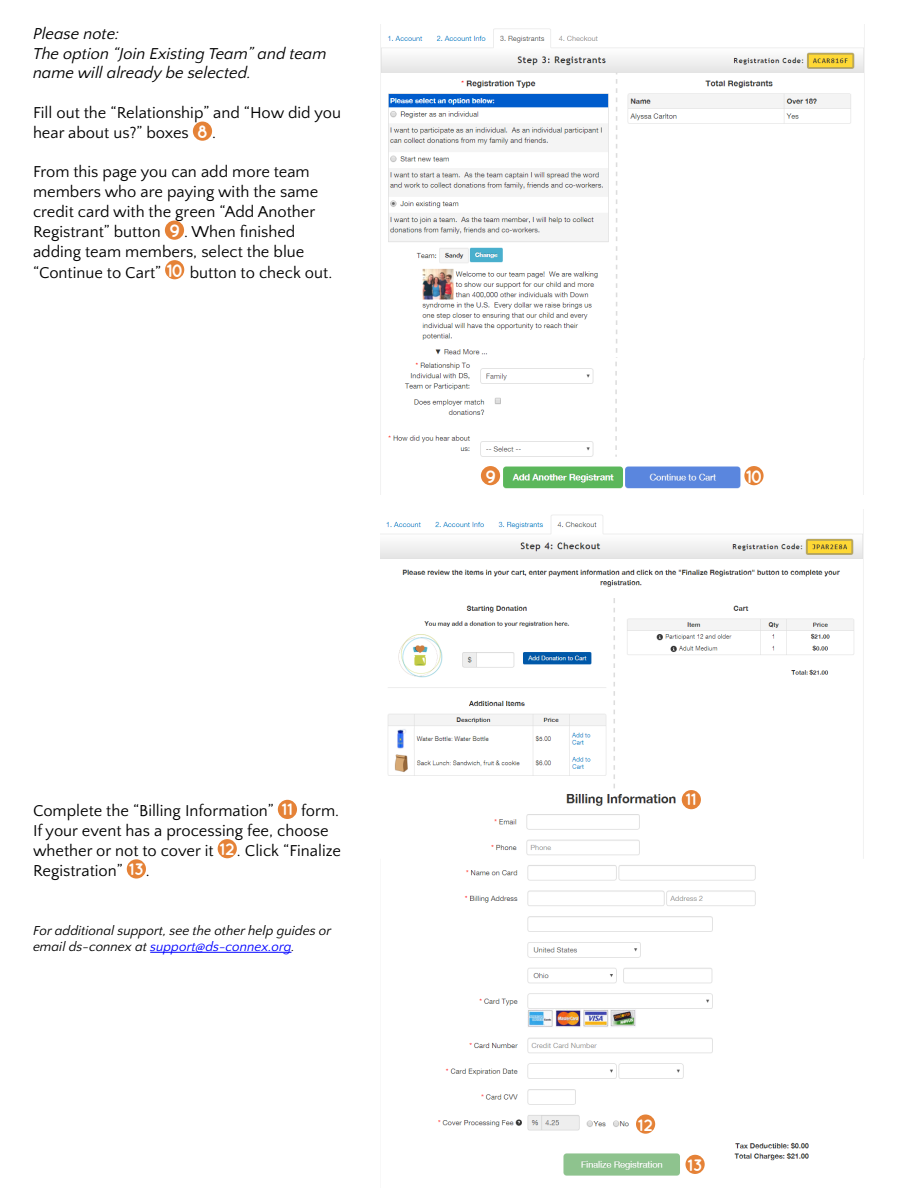
<style>
.page{position:relative;width:918px;height:1188px;background:#fff}
.page>*{position:absolute;margin:0;border:0;box-sizing:border-box;transform-origin:0 0}
.t1{font:700 18px "Quicksand";color:#fff}
.Quattrocento_12{font:16.5px/19.8px "Quattrocento Sans";color:#000}
.t2{font:italic 16.5px/19.8px "Quattrocento Sans";color:#000}
.t3{font:700 16.5px "Quicksand";color:#fff}
.Quattrocento_List{font:italic 13.5px/16.2px "Quattrocento Sans";color:#000}
.s1{font-family:"Quattrocento Sans";font-weight:400;font-size:16.5px;color:#000}
.s2{font-family:"Quicksand";font-weight:700;font-size:18px;color:#fff}
.s3{font-family:"Quicksand";font-weight:700;color:#fff}
.s4{color:#00f}
</style>
<div class="page">
<img style="left:380px;top:515px;width:483px;height:646px">
<img style="left:524px;top:1148px;width:197px;height:28px">
<div style="left:193px;top:122px;width:19px;height:19px;background:#e58237;border-radius:50%"></div>
<div style="left:165px;top:221px;width:19px;height:19px;background:#e58237;border-radius:50%"></div>
<div style="left:165px;top:260px;width:19px;height:19px;background:#e58237;border-radius:50%"></div>
<div style="left:682px;top:790px;width:19px;height:19px;background:#e58237;border-radius:50%"></div>
<img style="left:380px;top:25px;width:484px;height:469px">
<div style="left:481px;top:466px;width:19px;height:19px;background:#e58237;border-radius:50%"></div>
<div style="left:744px;top:466px;width:20px;height:19px;background:#e58237;border-radius:50%"></div>
<div style="left:278px;top:800px;width:19px;height:19px;background:#e58237;border-radius:50%"></div>
<div style="left:218px;top:839px;width:19px;height:19px;background:#e58237;border-radius:50%"></div>
<div style="left:127px;top:859px;width:19px;height:20px;background:#e58237;border-radius:50%"></div>
<hr style="left:150px;top:952px;width:141px;height:1px;background:#00f">
<div style="left:636px;top:1114px;width:19px;height:20px;background:#e58237;border-radius:50%"></div>
<div style="left:685px;top:1155px;width:20px;height:19px;background:#e58237;border-radius:50%"></div>
<p class="t2" style="left:33px;top:24px;width:88px">Please note:</p>
<p class="t2" style="left:33px;top:44px;width:295px">The option “Join Existing Team” and team name will already be selected.</p>
<p class="Quattrocento_12" style="left:33px;top:103px;width:310px">Fill out the “Relationship” and “How did you hear about us?” boxes</p>
<p class="t1" style="left:197px;top:121px;width:20px">8<span class="s1">.</span></p>
<p class="Quattrocento_12" style="left:33px;top:163px;width:287px">From this page you can add more team members who are paying with the same credit card with the green “Add Another<br>Registrant” button</p>
<p class="Quattrocento_12" style="left:169px;top:222px;width:128px"><span class="s2">9</span> . When finished</p>
<p class="Quattrocento_12" style="left:33px;top:241px;width:301px;line-height:21.3px">adding team members, select the blue “Continue to Cart” <span class="s2">10</span> button to check out.</p>
<p class="Quattrocento_12" style="left:33px;top:801px;width:242px">Complete the “Billing Information”</p>
<p class="t3" style="left:282px;top:799px;width:13px">11</p>
<p class="Quattrocento_12" style="left:33px;top:801px;width:310px;text-indent:268px">form.<br>If your event has a processing fee, choose whether or not to cover it <span class="s3">12</span>. Click “Finalize<br>Registration” <span class="s3">13</span>.</p>
<p class="Quattrocento_List" style="left:33px;top:923px;width:300px">For additional support, see the other help guides or email ds-connex at <span class="s4">support@ds-connex.org</span>.</p>
<p class="t1" style="left:485px;top:466px;width:13px">9</p>
<p class="t1" style="left:746px;top:466px;width:19px">10</p>
<p class="t3" style="left:685px;top:790px;width:13px">11</p>
<p class="t3" style="left:638px;top:1115px;width:17px">12</p>
<p class="t3" style="left:687px;top:1155px;width:17px">13</p>
</div>
